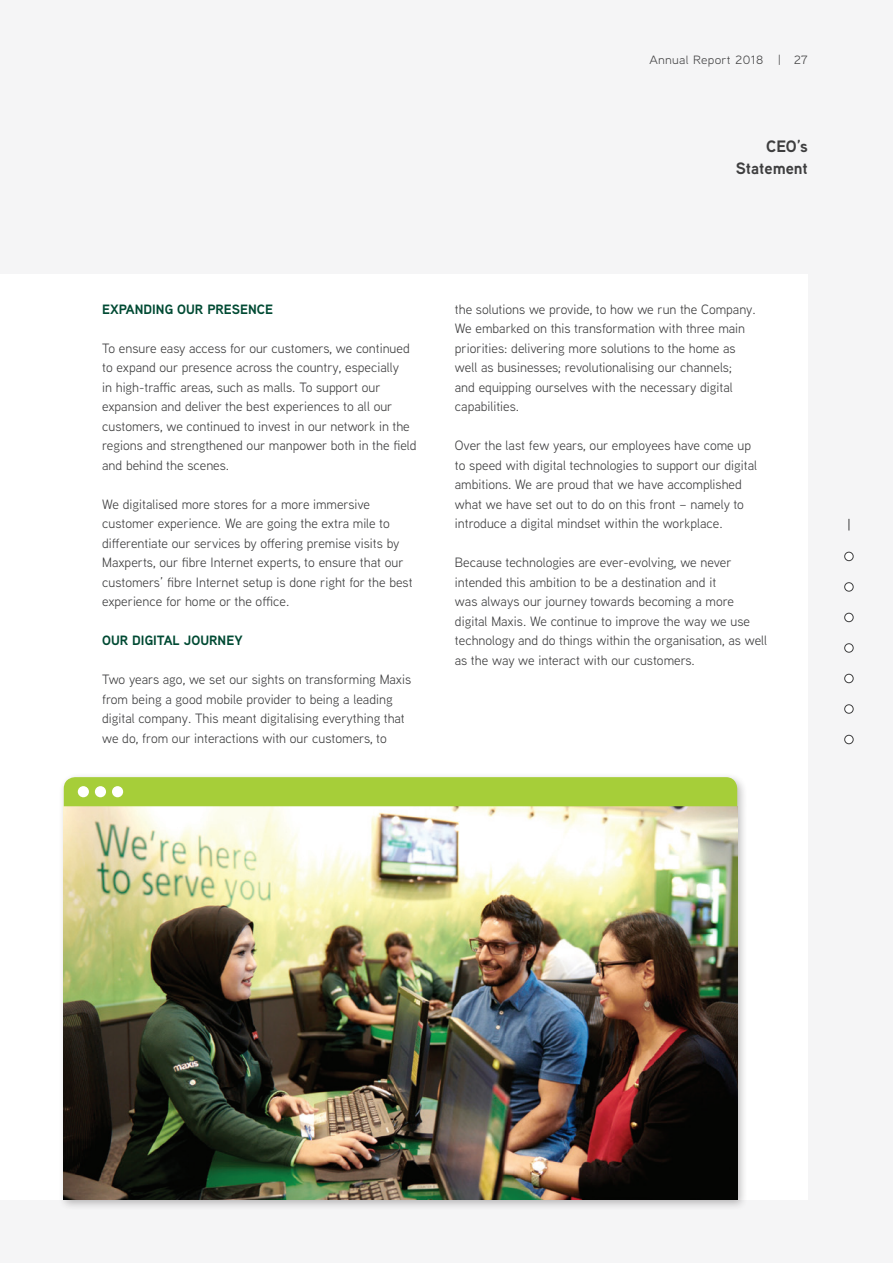
<style>
.page{position:relative;width:893px;height:1263px;background:#f5f5f6}
.page>*{position:absolute;margin:0;border:0;box-sizing:border-box;transform-origin:0 0}
.t1{font:700 16.5px/22.5px "Aaux Next";color:#3e3e3f;text-align:right}
.t2{font:13.5px/19.5px "Aaux Next";color:#3e3e3f}
.t3{font:700 13.5px "Aaux Next";color:#004a33}
.t4{font:12px "Aaux Next Wide";letter-spacing:.025em;color:#3e3e3f}
</style>
<div class="page">
<div style="left:845px;top:552px;width:8px;height:9px;background:#fff;border-radius:50%"></div>
<div style="left:844px;top:552px;width:9px;height:9px;border:1px solid #3e3e3f;border-radius:50%"></div>
<div style="left:845px;top:613px;width:8px;height:9px;background:#fff;border-radius:50%"></div>
<div style="left:844px;top:613px;width:9px;height:9px;border:1px solid #3e3e3f;border-radius:50%"></div>
<div style="left:845px;top:583px;width:8px;height:8px;background:#fff;border-radius:50%"></div>
<div style="left:844px;top:582px;width:9px;height:9px;border:1px solid #3e3e3f;border-radius:50%"></div>
<div style="left:845px;top:644px;width:8px;height:8px;background:#fff;border-radius:50%"></div>
<div style="left:844px;top:643px;width:9px;height:10px;border:1px solid #3e3e3f;border-radius:50%"></div>
<div style="left:845px;top:674px;width:8px;height:9px;background:#fff;border-radius:50%"></div>
<div style="left:844px;top:674px;width:9px;height:9px;border:1px solid #3e3e3f;border-radius:50%"></div>
<div style="left:845px;top:705px;width:8px;height:8px;background:#fff;border-radius:50%"></div>
<div style="left:844px;top:704px;width:9px;height:10px;border:1px solid #3e3e3f;border-radius:50%"></div>
<div style="left:845px;top:735px;width:8px;height:9px;background:#fff;border-radius:50%"></div>
<div style="left:844px;top:735px;width:9px;height:9px;border:1px solid #3e3e3f;border-radius:50%"></div>
<div style="left:0;top:274px;width:808px;height:925px;background:#fff"></div>
<div style="left:59px;top:772px;width:690px;height:438px;background:#231f20;opacity:.3"></div>
<img style="left:64px;top:806px;width:673px;height:393px">
<div style="left:64px;top:777px;width:673px;height:29px;background:#a6ce39"></div>
<div style="left:78px;top:786px;width:11px;height:11px;background:#fff;border-radius:50%"></div>
<div style="left:95px;top:786px;width:11px;height:11px;background:#fff;border-radius:50%"></div>
<div style="left:112px;top:786px;width:11px;height:11px;background:#fff;border-radius:50%"></div>
<p class="t4" style="left:649px;top:52px;width:160px">Annual Report 2018 | 27</p>
<p class="t1" style="left:736px;top:135px;width:74px">CEO’s<br>Statement</p>
<p class="t3" style="left:102px;top:299px;width:172px">EXPANDING OUR PRESENCE</p>
<p class="t2" style="left:102px;top:338px;width:316px">To ensure easy access for our customers, we continued to expand our presence across the country, especially<br>in high-traffic areas, such as malls. To support our expansion and deliver the best experiences to all our customers, we continued to invest in our network in the regions and strengthened our manpower both in the field and behind the scenes.</p>
<p class="t2" style="left:102px;top:494px;width:312px">We digitalised more stores for a more immersive customer experience. We are going the extra mile to differentiate our services by offering premise visits by Maxperts, our fibre Internet experts, to ensure that our customers’ fibre Internet setup is done right for the best experience for home or the office.</p>
<p class="t3" style="left:102px;top:631px;width:142px">OUR DIGITAL JOURNEY</p>
<p class="t2" style="left:102px;top:669px;width:311px">Two years ago, we set our sights on transforming Maxis from being a good mobile provider to being a leading digital company. This meant digitalising everything that we do, from our interactions with our customers, to</p>
<p class="t2" style="left:455px;top:299px;width:302px">the solutions we provide, to how we run the Company.<br>We embarked on this transformation with three main priorities: delivering more solutions to the home as well as businesses; revolutionalising our channels;<br>and equipping ourselves with the necessary digital capabilities.</p>
<p class="t2" style="left:455px;top:435px;width:304px">Over the last few years, our employees have come up to speed with digital technologies to support our digital ambitions. We are proud that we have accomplished what we have set out to do on this front – namely to introduce a digital mindset within the workplace.</p>
<p class="t2" style="left:455px;top:552px;width:314px">Because technologies are ever-evolving, we never intended this ambition to be a destination and it<br>was always our journey towards becoming a more digital Maxis. We continue to improve the way we use technology and do things within the organisation, as well as the way we interact with our customers.</p>
</div>
